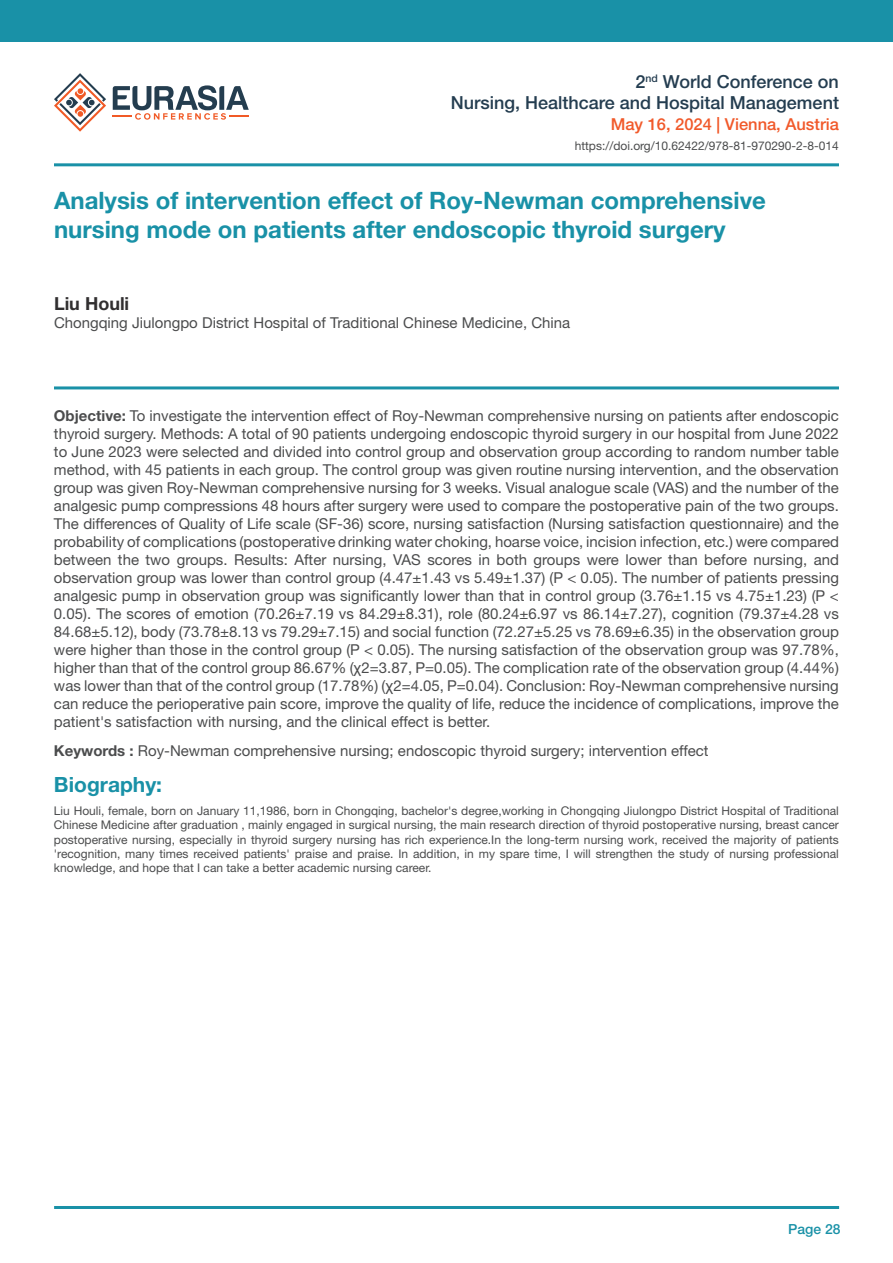
<style>
.page{position:relative;width:893px;height:1263px;background:#fff}
.page>*{position:absolute;margin:0;border:0;box-sizing:border-box;transform-origin:0 0}
.t1{font:700 24px/28.8px "Helvetica Neue LT Std";color:#1991a7}
.t2{font:700 21px "Helvetica Neue LT Std";color:#1991a7}
.t3{font:500 18px/21.6px "Helvetica Neue LT Std";color:#243d50;text-align:right}
.t4{font:700 18px "Helvetica Neue LT Std";color:#312f30}
.t5{font:500 16.5px "Helvetica Neue LT Std";color:#f1592a}
.t6{font:15px/18px "Helvetica Neue LT Std";color:#4b4c4d;text-align:justify}
.t7{font:500 13.95px "Helvetica Neue LT Std";color:#1991a7}
.t8{font:12px/14.4px "Helvetica Neue LT Std";color:#4b4c4d;text-align:justify}
.s1{font-weight:700}
.s2{font-family:"Arial"}
</style>
<div class="page">
<div style="left:0;top:0;width:893px;height:41px;background:#1991a7"></div>
<hr style="left:54px;top:1206px;width:785px;height:3px;background:#1991a7">
<hr style="left:54px;top:163px;width:785px;height:3px;background:#1991a7">
<svg style="left:113px;top:85px;width:136px;height:35px"></svg>
<svg style="left:54px;top:73px;width:52px;height:59px"></svg>
<hr style="left:54px;top:386px;width:785px;height:3px;background:#1991a7">
<p class="t3" style="left:451px;top:70px;width:390px">2<sup>nd</sup> World Conference on<br>Nursing, Healthcare and Hospital Management</p>
<p class="t5" style="left:611px;top:114px;width:230px">May 16, 2024 | Vienna, Austria</p>
<p class="t8" style="left:575px;top:139px;width:266px">https://doi.org/10.62422/978-81-970290-2-8-014</p>
<p class="t1" style="left:54px;top:186px;width:713px">Analysis of intervention effect of Roy-Newman comprehensive nursing mode on patients after endoscopic thyroid surgery</p>
<p class="t4" style="left:54px;top:292px;width:77px">Liu Houli</p>
<p class="t6" style="left:54px;top:313px;width:518px">Chongqing Jiulongpo District Hospital of Traditional Chinese Medicine, China</p>
<p class="t6" style="left:54px;top:407px;width:787px"><span class="s1">Objective:</span> To investigate the intervention effect of Roy-Newman comprehensive nursing on patients after endoscopic thyroid surgery. Methods: A total of 90 patients undergoing endoscopic thyroid surgery in our hospital from June 2022 to June 2023 were selected and divided into control group and observation group according to random number table method, with 45 patients in each group. The control group was given routine nursing intervention, and the observation group was given Roy-Newman comprehensive nursing for 3 weeks. Visual analogue scale (VAS) and the number of the analgesic pump compressions 48 hours after surgery were used to compare the postoperative pain of the two groups.<br>The differences of Quality of Life scale (SF-36) score, nursing satisfaction (Nursing satisfaction questionnaire) and the probability of complications (postoperative drinking water choking, hoarse voice, incision infection, etc.) were compared between the two groups. Results: After nursing, VAS scores in both groups were lower than before nursing, and observation group was lower than control group (4.47±1.43 vs 5.49±1.37) (P &lt; 0.05). The number of patients pressing analgesic pump in observation group was significantly lower than that in control group (3.76±1.15 vs 4.75±1.23) (P &lt; 0.05). The scores of emotion (70.26±7.19 vs 84.29±8.31), role (80.24±6.97 vs 86.14±7.27), cognition (79.37±4.28 vs 84.68±5.12), body (73.78±8.13 vs 79.29±7.15) and social function (72.27±5.25 vs 78.69±6.35) in the observation group were higher than those in the control group (P &lt; 0.05). The nursing satisfaction of the observation group was 97.78%, higher than that of the control group 86.67% (<span class="s2">χ</span>2=3.87, P=0.05). The complication rate of the observation group (4.44%) was lower than that of the control group (17.78%) (<span class="s2">χ</span>2=4.05, P=0.04). Conclusion: Roy-Newman comprehensive nursing can reduce the perioperative pain score, improve the quality of life, reduce the incidence of complications, improve the patient's satisfaction with nursing, and the clinical effect is better.</p>
<p class="t6" style="left:54px;top:741px;width:656px"><span class="s1">Keywords :</span> Roy-Newman comprehensive nursing; endoscopic thyroid surgery; intervention effect</p>
<p class="t2" style="left:54px;top:771px;width:110px">Biography:</p>
<p class="t8" style="left:54px;top:803px;width:786px">Liu Houli, female, born on January 11,1986, born in Chongqing, bachelor's degree,working in Chongqing Jiulongpo District Hospital of Traditional Chinese Medicine after graduation , mainly engaged in surgical nursing, the main research direction of thyroid postoperative nursing, breast cancer postoperative nursing, especially in thyroid surgery nursing has rich experience.In the long-term nursing work, received the majority of patients 'recognition, many times received patients' praise and praise. In addition, in my spare time, I will strengthen the study of nursing professional knowledge, and hope that I can take a better academic nursing career.</p>
<p class="t7" style="left:788px;top:1221px;width:54px">Page 28</p>
</div>
